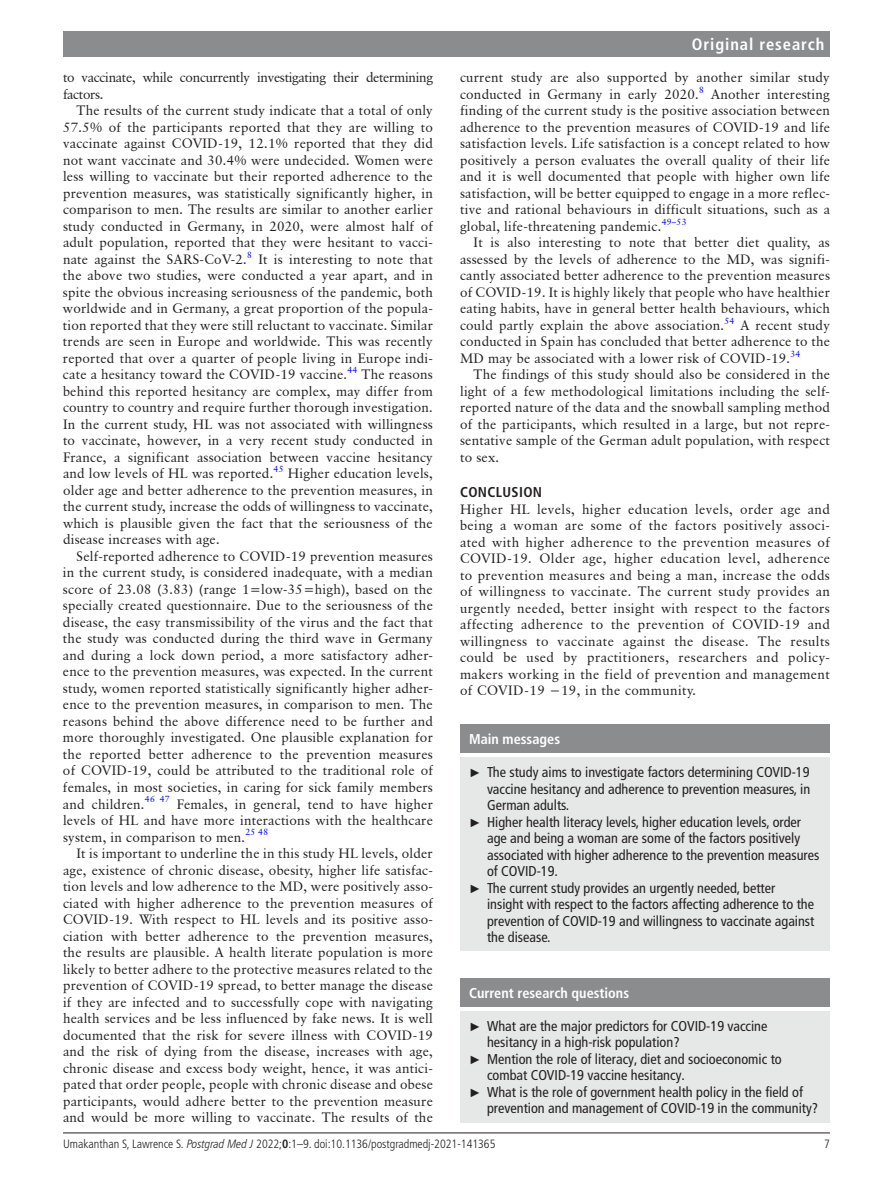
<style>
.page{position:relative;width:893px;height:1191px;background:#fff}
.page>*{position:absolute;margin:0;border:0;box-sizing:border-box;transform-origin:0 0}
.t1{font:700 condensed 16.5px "Frutiger LT Pro";letter-spacing:.055em;color:#fff}
.t2{font:condensed 14.25px "Frutiger LT Pro";color:#231f20}
.t3{font:700 condensed 14.25px "Frutiger LT Pro";color:#fff}
.t4{font:700 condensed 14.25px "Frutiger LT Pro";letter-spacing:.025em;color:#231f20}
.t5{font:13.5px/16.5px "Classical Garamond BT";letter-spacing:.015em;color:#231f20;text-align:justify}
.t6{font:13.5px/16.5px "Classical Garamond BT";letter-spacing:-.02em;color:#231f20}
.t7{font:300 condensed 12px "Frutiger LT Pro";color:#231f20}
.s1{font-family:"Arial";font-stretch:normal;font-size:12px}
.s2{font-style:italic}
.s3{font-weight:700}
</style>
<div class="page">
<hr style="left:63px;top:1132px;width:767px;height:1px;background:#231f20">
<div style="left:63px;top:31px;width:767px;height:25px;background:#8a8c8e"></div>
<div style="left:460px;top:724px;width:370px;height:29px;background:#8a8c8e"></div>
<div style="left:460px;top:757px;width:370px;height:194px;background:#e6e7e7"></div>
<div style="left:460px;top:978px;width:370px;height:29px;background:#8a8c8e"></div>
<div style="left:460px;top:1011px;width:370px;height:111px;background:#e6e7e7"></div>
<p class="t6" style="left:63px;top:69px;width:372px">to vaccinate, while concurrently investigating their determining factors.</p>
<p class="t5" style="left:63px;top:102px;width:371px;text-indent:14px">The results of the current study indicate that a total of only 57.5% of the participants reported that they are willing to vaccinate against COVID-19, 12.1% reported that they did not want vaccinate and 30.4% were undecided. Women were less willing to vaccinate but their reported adherence to the prevention measures, was statistically significantly higher, in comparison to men. The results are similar to another earlier study conducted in Germany, in 2020, were almost half of adult population, reported that they were hesitant to vacci&shy;nate against the SARS-CoV-2.<sup>8</sup> It is interesting to note that the above two studies, were conducted a year apart, and in spite the obvious increasing seriousness of the pandemic, both worldwide and in Germany, a great proportion of the popula&shy;tion reported that they were still reluctant to vaccinate. Similar trends are seen in Europe and worldwide. This was recently reported that over a quarter of people living in Europe indi&shy;cate a hesitancy toward the COVID-19 vaccine.<sup>44</sup> The reasons behind this reported hesitancy are complex, may differ from country to country and require further thorough investigation.<br>In the current study, HL was not associated with willingness to vaccinate, however, in a very recent study conducted in France, a significant association between vaccine hesitancy and low levels of HL was reported.<sup>45</sup> Higher education levels, older age and better adherence to the prevention measures, in the current study, increase the odds of willingness to vaccinate, which is plausible given the fact that the seriousness of the disease increases with age.</p>
<p class="t5" style="left:63px;top:548px;width:371px;text-indent:14px">Self-reported adherence to COVID-19 prevention measures in the current study, is considered inadequate, with a median score of 23.08 (3.83) (range 1=low-35=high), based on the specially created questionnaire. Due to the seriousness of the disease, the easy transmissibility of the virus and the fact that the study was conducted during the third wave in Germany and during a lock down period, a more satisfactory adher&shy;ence to the prevention measures, was expected. In the current study, women reported statistically significantly higher adher&shy;ence to the prevention measures, in comparison to men. The reasons behind the above difference need to be further and more thoroughly investigated. One plausible explanation for the reported better adherence to the prevention measures of COVID-19, could be attributed to the traditional role of females, in most societies, in caring for sick family members and children.<sup>46</sup> <sup>47</sup></p>
<p class="t5" style="left:63px;top:795px;width:371px;text-indent:114px">Females, in general, tend to have higher levels of HL and have more interactions with the healthcare system, in comparison to men.<sup>25</sup> <sup>48</sup></p>
<p class="t5" style="left:63px;top:845px;width:371px;text-indent:14px">It is important to underline the in this study HL levels, older age, existence of chronic disease, obesity, higher life satisfac&shy;tion levels and low adherence to the MD, were positively asso&shy;ciated with higher adherence to the prevention measures of COVID-19. With respect to HL levels and its positive asso&shy;ciation with better adherence to the prevention measures, the results are plausible. A health literate population is more likely to better adhere to the protective measures related to the prevention of COVID-19 spread, to better manage the disease if they are infected and to successfully cope with navigating health services and be less influenced by fake news. It is well documented that the risk for severe illness with COVID-19 and the risk of dying from the disease, increases with age, chronic disease and excess body weight, hence, it was antici&shy;pated that order people, people with chronic disease and obese participants, would adhere better to the prevention measure and would be more willing to vaccinate. The results of the</p>
<p class="t1" style="left:692px;top:34px;width:134px">Original research</p>
<p class="t5" style="left:460px;top:69px;width:371px">current study are also supported by another similar study conducted in Germany in early 2020.<sup>8</sup> Another interesting finding of the current study is the positive association between adherence to the prevention measures of COVID-19 and life satisfaction levels. Life satisfaction is a concept related to how positively a person evaluates the overall quality of their life and it is well documented that people with higher own life satisfaction, will be better equipped to engage in a more reflec&shy;tive and rational behaviours in difficult situations, such as a global, life-threatening pandemic.<sup>49–53</sup></p>
<p class="t5" style="left:460px;top:234px;width:371px;text-indent:14px">It is also interesting to note that better diet quality, as assessed by the levels of adherence to the MD, was signifi&shy;cantly associated better adherence to the prevention measures of COVID-19. It is highly likely that people who have healthier eating habits, have in general better health behaviours, which could partly explain the above association.<sup>54</sup> A recent study conducted in Spain has concluded that better adherence to the MD may be associated with a lower risk of COVID-19.<sup>34</sup></p>
<p class="t5" style="left:460px;top:366px;width:371px;text-indent:14px">The findings of this study should also be considered in the light of a few methodological limitations including the self&shy;reported nature of the data and the snowball sampling method of the participants, which resulted in a large, but not repre&shy;sentative sample of the German adult population, with respect to sex.</p>
<p class="t4" style="left:460px;top:484px;width:84px">CONCLUSION</p>
<p class="t5" style="left:460px;top:500px;width:371px">Higher HL levels, higher education levels, order age and being a woman are some of the factors positively associ&shy;ated with higher adherence to the prevention measures of COVID-19. Older age, higher education level, adherence to prevention measures and being a man, increase the odds of willingness to vaccinate. The current study provides an urgently needed, better insight with respect to the factors affecting adherence to the prevention of COVID-19 and willingness to vaccinate against the disease. The results could be used by practitioners, researchers and policy&shy;makers working in the field of prevention and management of COVID-19 −19, in the community.</p>
<p class="t3" style="left:469px;top:731px;width:93px">Main messages</p>
<p class="t2" style="left:469px;top:764px;width:342px"><span class="s1">►</span> The study aims to investigate factors determining COVID-19</p>
<p class="t2" style="left:487px;top:780px;width:325px">vaccine hesitancy and adherence to prevention measures, in</p>
<p class="t2" style="left:487px;top:797px;width:84px">German adults.</p>
<p class="t2" style="left:469px;top:813px;width:334px"><span class="s1">►</span> Higher health literacy levels, higher education levels, order</p>
<p class="t2" style="left:487px;top:830px;width:315px">age and being a woman are some of the factors positively</p>
<p class="t2" style="left:487px;top:846px;width:334px">associated with higher adherence to the prevention measures</p>
<p class="t2" style="left:487px;top:863px;width:72px">of COVID-19.</p>
<p class="t2" style="left:469px;top:879px;width:308px"><span class="s1">►</span> The current study provides an urgently needed, better</p>
<p class="t2" style="left:487px;top:896px;width:329px">insight with respect to the factors affecting adherence to the</p>
<p class="t2" style="left:487px;top:912px;width:329px">prevention of COVID-19 and willingness to vaccinate against</p>
<p class="t2" style="left:487px;top:929px;width:65px">the disease.</p>
<p class="t3" style="left:469px;top:984px;width:162px">Current research questions</p>
<p class="t2" style="left:469px;top:1017px;width:300px"><span class="s1">►</span> What are the major predictors for COVID-19 vaccine</p>
<p class="t2" style="left:487px;top:1034px;width:194px">hesitancy in a high-risk population?</p>
<p class="t2" style="left:469px;top:1050px;width:314px"><span class="s1">►</span> Mention the role of literacy, diet and socioeconomic to</p>
<p class="t2" style="left:487px;top:1067px;width:199px">combat COVID-19 vaccine hesitancy.</p>
<p class="t2" style="left:469px;top:1083px;width:335px"><span class="s1">►</span> What is the role of government health policy in the field of</p>
<p class="t2" style="left:487px;top:1100px;width:333px">prevention and management of COVID-19 in the community?</p>
<p class="t7" style="left:63px;top:1136px;width:434px">Umakanthan S, Lawrence S. <span class="s2">Postgrad Med J</span> 2022;<span class="s3">0</span>:1–9. doi:10.1136/postgradmedj-2021-141365</p>
<p class="t7" style="left:824px;top:1136px;width:7px">7</p>
</div>
